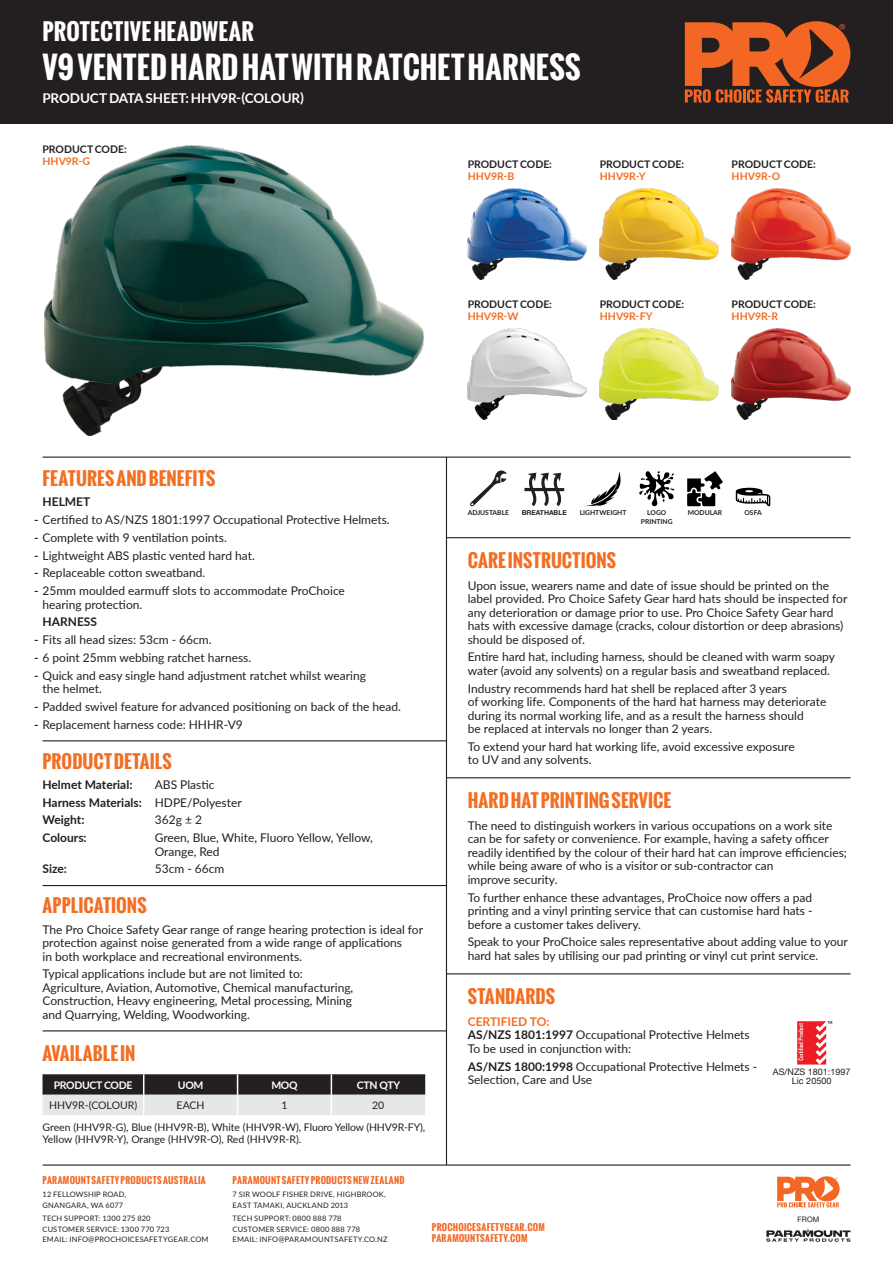
<style>
.page{position:relative;width:893px;height:1263px;background:#fff}
.page>*{position:absolute;margin:0;border:0;box-sizing:border-box;transform-origin:0 0}
.t1{font:700 30px "Oswald";letter-spacing:.01em;color:#fff}
.t2{font:700 22.5px "Oswald";letter-spacing:.01em;color:#fff}
.t3{font:700 18px "Oswald";letter-spacing:.005em;color:#f36e21}
.t4{font:700 13.5px "Lato";letter-spacing:-.01em;color:#fff}
.t5{font:12px/13.5px "Lato";color:#231f20}
.t6{font:700 12px "Lato";color:#231f20}
.t7{font:700 10.5px/11.7px "Lato";color:#231f20}
.t8{font:10.5px/12px "Lato";color:#231f20}
.t9{font:700 10.5px "Lato";letter-spacing:-.03em;color:#fff}
.t10{font:700 9px/11.2px "Oswald";letter-spacing:.04em;color:#f36624}
.t11{font:9px "Helvetica Neue";color:#231f20}
.t12{font:7.5px/10.8px "Lato";letter-spacing:.025em;color:#231f20}
.t13{font:7.5px "Helvetica Neue";color:#231f20}
.t14{font:700 6.75px/9px "Lato";color:#231f20;text-align:center}
.t15{font:700 6.75px "Helvetica Neue";color:#231f20}
.s1{color:#f36e21}
.s2{font-weight:700}
.s3{font-weight:700;color:#f36e21}
</style>
<div class="page">
<hr style="left:43px;top:1164px;width:807px;height:1px;background:#231f20">
<svg style="left:777px;top:1176px;width:63px;height:31px"></svg>
<svg style="left:766px;top:1228px;width:84px;height:14px"></svg>
<div style="left:0;top:0;width:893px;height:124px;background:#231f20"></div>
<svg style="left:685px;top:21px;width:165px;height:82px"></svg>
<hr style="left:43px;top:457px;width:807px;height:1px;background:#231f20">
<hr style="left:446px;top:457px;width:1px;height:708px;background:#231f20">
<hr style="left:43px;top:740px;width:403px;height:1px;background:#231f20">
<hr style="left:43px;top:885px;width:403px;height:1px;background:#231f20">
<svg style="left:470px;top:470px;width:37px;height:36px"></svg>
<svg style="left:586px;top:471px;width:35px;height:35px"></svg>
<svg style="left:639px;top:471px;width:35px;height:35px"></svg>
<svg style="left:687px;top:471px;width:36px;height:35px"></svg>
<svg style="left:736px;top:488px;width:34px;height:18px"></svg>
<hr style="left:446px;top:537px;width:404px;height:1px;background:#231f20">
<hr style="left:446px;top:777px;width:404px;height:1px;background:#231f20">
<hr style="left:446px;top:973px;width:404px;height:1px;background:#231f20">
<svg style="left:797px;top:1021px;width:35px;height:43px"></svg>
<hr style="left:43px;top:1030px;width:403px;height:1px;background:#231f20">
<svg style="left:43px;top:1074px;width:382px;height:41px;background:#878587"></svg>
<img style="left:45px;top:145px;width:378px;height:290px">
<svg style="left:524px;top:473px;width:40px;height:33px"></svg>
<img style="left:468px;top:188px;width:119px;height:92px">
<img style="left:732px;top:188px;width:118px;height:92px">
<img style="left:600px;top:188px;width:118px;height:92px">
<img style="left:468px;top:329px;width:119px;height:91px">
<img style="left:600px;top:329px;width:118px;height:91px">
<img style="left:732px;top:329px;width:118px;height:91px">
<p class="t2" style="left:43px;top:15px;width:213px">PROTECTIVE HEADWEAR</p>
<p class="t1" style="left:43px;top:45px;width:540px">V9 VENTED HARD HAT WITH RATCHET HARNESS</p>
<p class="t4" style="left:43px;top:88px;width:263px">PRODUCT DATA SHEET: HHV9R-(COLOUR)</p>
<p class="t7" style="left:43px;top:143px;width:86px">PRODUCT CODE:<br><span class="s1">HHV9R-G</span></p>
<p class="t7" style="left:468px;top:158px;width:86px">PRODUCT CODE:<br><span class="s1">HHV9R-B</span></p>
<p class="t7" style="left:600px;top:158px;width:86px">PRODUCT CODE:<br><span class="s1">HHV9R-Y</span></p>
<p class="t7" style="left:732px;top:158px;width:86px">PRODUCT CODE:<br><span class="s1">HHV9R-O</span></p>
<p class="t7" style="left:468px;top:298px;width:86px">PRODUCT CODE:<br><span class="s1">HHV9R-W</span></p>
<p class="t7" style="left:600px;top:298px;width:86px">PRODUCT CODE:<br><span class="s1">HHV9R-FY</span></p>
<p class="t7" style="left:732px;top:298px;width:86px">PRODUCT CODE:<br><span class="s1">HHV9R-R</span></p>
<p class="t3" style="left:43px;top:465px;width:174px">FEATURES AND BENEFITS</p>
<p class="t6" style="left:43px;top:493px;width:49px">HELMET</p>
<p class="t5" style="left:34px;top:513px;width:357px"><span class="s2">-</span> Certified to AS/NZS 1801:1997 Occupational Protective Helmets.</p>
<p class="t5" style="left:34px;top:530px;width:194px"><span class="s2">-</span> Complete with 9 ventilation points.</p>
<p class="t5" style="left:34px;top:548px;width:222px"><span class="s2">-</span> Lightweight ABS plastic vented hard hat.</p>
<p class="t5" style="left:34px;top:566px;width:173px"><span class="s2">-</span> Replaceable cotton sweatband.</p>
<p class="t5" style="left:43px;top:584px;width:304px;text-indent:-9px"><span class="s2">-</span> 25mm moulded earmuff slots to accommodate ProChoice hearing protection.</p>
<p class="t6" style="left:43px;top:613px;width:56px">HARNESS</p>
<p class="t5" style="left:34px;top:633px;width:179px"><span class="s2">-</span> Fits all head sizes: 53cm - 66cm.</p>
<p class="t5" style="left:34px;top:650px;width:219px"><span class="s2">-</span> 6 point 25mm webbing ratchet harness.</p>
<p class="t5" style="left:43px;top:668px;width:325px;text-indent:-9px"><span class="s2">-</span> Quick and easy single hand adjustment ratchet whilst wearing the helmet.</p>
<p class="t5" style="left:34px;top:699px;width:368px"><span class="s2">-</span> Padded swivel feature for advanced positioning on back of the head.</p>
<p class="t5" style="left:34px;top:717px;width:210px"><span class="s2">-</span> Replacement harness code: HHHR-V9</p>
<p class="t3" style="left:43px;top:747px;width:131px">PRODUCT DETAILS</p>
<p class="t6" style="left:43px;top:776px;width:91px">Helmet Material:</p>
<p class="t6" style="left:43px;top:793px;width:101px">Harness Materials:</p>
<p class="t6" style="left:43px;top:811px;width:43px">Weight:</p>
<p class="t6" style="left:43px;top:829px;width:46px">Colours:</p>
<p class="t6" style="left:43px;top:860px;width:26px">Size:</p>
<p class="t5" style="left:155px;top:777px;width:61px">ABS Plastic</p>
<p class="t5" style="left:155px;top:795px;width:88px">HDPE/Polyester</p>
<p class="t5" style="left:155px;top:813px;width:49px">362g ± 2</p>
<p class="t5" style="left:155px;top:830px;width:220px">Green, Blue, White, Fluoro Yellow, Yellow,<br>Orange, Red</p>
<p class="t5" style="left:155px;top:862px;width:71px">53cm - 66cm</p>
<p class="t3" style="left:43px;top:892px;width:106px">APPLICATIONS</p>
<p class="t5" style="left:43px;top:922px;width:382px">The Pro Choice Safety Gear range of range hearing protection is ideal for protection against noise generated from a wide range of applications<br>in both workplace and recreational environments.</p>
<p class="t5" style="left:43px;top:967px;width:312px">Typical applications include but are not limited to:<br>Agriculture, Aviation, Automotive, Chemical manufacturing, Construction, Heavy engineering, Metal processing, Mining and Quarrying, Welding, Woodworking.</p>
<p class="t3" style="left:43px;top:1039px;width:94px">AVAILABLE IN</p>
<p class="t9" style="left:54px;top:1077px;width:80px">PRODUCT CODE</p>
<p class="t9" style="left:178px;top:1077px;width:27px">UOM</p>
<p class="t9" style="left:271px;top:1077px;width:28px">MOQ</p>
<p class="t9" style="left:357px;top:1077px;width:45px">CTN QTY</p>
<p class="t8" style="left:49px;top:1099px;width:90px">HHV9R-(COLOUR)</p>
<p class="t8" style="left:177px;top:1099px;width:30px">EACH</p>
<p class="t8" style="left:281px;top:1099px;width:8px">1</p>
<p class="t8" style="left:372px;top:1099px;width:14px">20</p>
<p class="t8" style="left:43px;top:1121px;width:384px">Green (HHV9R-G), Blue (HHV9R-B), White (HHV9R-W), Fluoro Yellow (HHV9R-FY),<br>Yellow (HHV9R-Y), Orange (HHV9R-O), Red (HHV9R-R).</p>
<p class="t14" style="left:468px;top:508px;width:43px">ADJUSTABLE</p>
<p class="t14" style="left:580px;top:508px;width:48px">LIGHTWEIGHT</p>
<p class="t14" style="left:641px;top:508px;width:33px">LOGO<br>PRINTING</p>
<p class="t14" style="left:688px;top:508px;width:36px">MODULAR</p>
<p class="t14" style="left:744px;top:508px;width:19px">OSFA</p>
<p class="t3" style="left:468px;top:546px;width:150px">CARE INSTRUCTIONS</p>
<p class="t5" style="left:468px;top:578px;width:381px">Upon issue, wearers name and date of issue should be printed on the label provided. Pro Choice Safety Gear hard hats should be inspected for any deterioration or damage prior to use. Pro Choice Safety Gear hard hats with excessive damage (cracks, colour distortion or deep abrasions) should be disposed of.</p>
<p class="t5" style="left:468px;top:650px;width:369px">Entire hard hat, including harness, should be cleaned with warm soapy water (avoid any solvents) on a regular basis and sweatband replaced.</p>
<p class="t5" style="left:468px;top:681px;width:360px">Industry recommends hard hat shell be replaced after 3 years<br>of working life. Components of the hard hat harness may deteriorate during its normal working life, and as a result the harness should<br>be replaced at intervals no longer than 2 years.</p>
<p class="t5" style="left:468px;top:739px;width:328px">To extend your hard hat working life, avoid excessive exposure to UV and any solvents.</p>
<p class="t3" style="left:468px;top:786px;width:205px">HARD HAT PRINTING SERVICE</p>
<p class="t5" style="left:468px;top:818px;width:381px">The need to distinguish workers in various occupations on a work site can be for safety or convenience. For example, having a safety officer readily identified by the colour of their hard hat can improve efficiencies; while being aware of who is a visitor or sub-contractor can<br>improve security.</p>
<p class="t5" style="left:468px;top:890px;width:346px;text-align:justify">To further enhance these advantages, ProChoice now offers a pad printing and a vinyl printing service that can customise hard hats - before a customer takes delivery.</p>
<p class="t5" style="left:468px;top:935px;width:382px">Speak to your ProChoice sales representative about adding value to your hard hat sales by utilising our pad printing or vinyl cut print service.</p>
<p class="t3" style="left:468px;top:982px;width:89px">STANDARDS</p>
<p class="t5" style="left:468px;top:1014px;width:284px"><span class="s3">CERTIFIED TO:<br></span><span class="s2">AS/NZS 1801:1997</span> Occupational Protective Helmets<br>To be used in conjunction with:</p>
<p class="t5" style="left:468px;top:1059px;width:291px"><span class="s2">AS/NZS 1800:1998</span> Occupational Protective Helmets -<br>Selection, Care and Use</p>
<p class="t11" style="left:773px;top:1065px;width:79px">AS/NZS 1801:1997</p>
<p class="t15" style="left:522px;top:508px;width:46px">BREATHABLE</p>
<p class="t11" style="left:792px;top:1074px;width:41px">Lic 20500</p>
<p class="t10" style="left:43px;top:1175px;width:165px">PARAMOUNT SAFETY PRODUCTS AUSTRALIA</p>
<p class="t12" style="left:43px;top:1189px;width:85px">12 FELLOWSHIP ROAD,<br>GNANGARA, WA 6077</p>
<p class="t12" style="left:43px;top:1212px;width:168px">TECH SUPPORT: 1300 275 820<br>CUSTOMER SERVICE: 1300 770 723<br>EMAIL: INFO@PROCHOICESAFETYGEAR.COM</p>
<p class="t13" style="left:797px;top:1213px;width:24px">FROM</p>
<p class="t10" style="left:233px;top:1175px;width:174px">PARAMOUNT SAFETY PRODUCTS NEW ZEALAND</p>
<p class="t12" style="left:233px;top:1189px;width:155px">7 SIR WOOLF FISHER DRIVE, HIGHBROOK,<br>EAST TAMAKI, AUCKLAND 2013</p>
<p class="t12" style="left:233px;top:1212px;width:157px">TECH SUPPORT: 0800 888 778<br>CUSTOMER SERVICE: 0800 888 778<br>EMAIL: INFO@PARAMOUNTSAFETY.CO.NZ</p>
<p class="t10" style="left:432px;top:1222px;width:114px">PROCHOICESAFETYGEAR.COM<br>PARAMOUNTSAFETY.COM</p>
</div>
